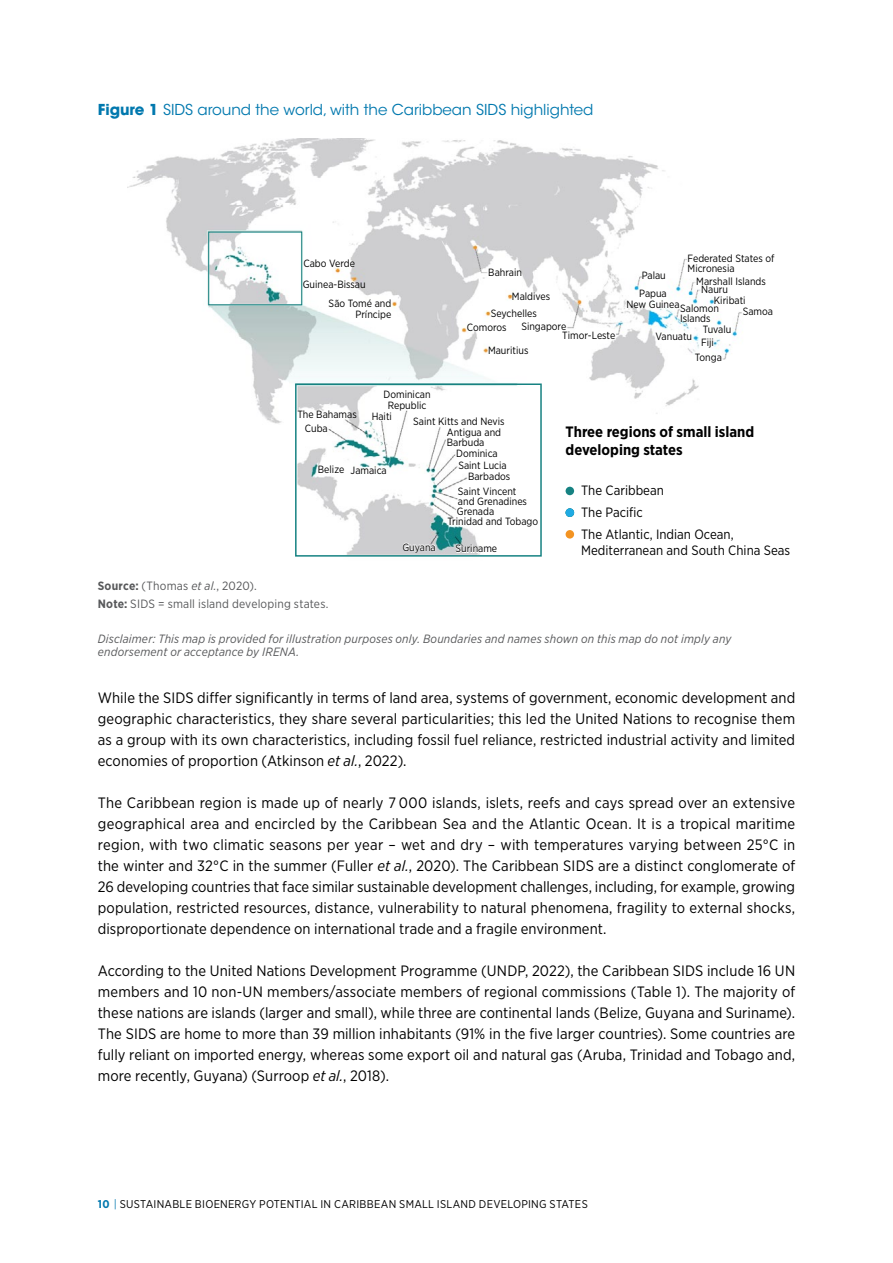
<style>
.page{position:relative;width:893px;height:1263px;background:#fff}
.page>*{position:absolute;margin:0;border:0;box-sizing:border-box;transform-origin:0 0}
.t1{font:15px/21px "Gotham Narrow";letter-spacing:.005em;color:#000;text-align:justify}
.t2{font:15px "ITC Avant Garde Std";color:#0078ae}
.t3{font:700 15px/18px "Gotham Narrow";color:#000}
.t4{font:13.5px/21.8px "Gotham Narrow";color:#000}
.t5{font:italic 12px/13.5px "Gotham Narrow";letter-spacing:.015em;color:#58595b}
.t6{font:12px/17.7px "Gotham Narrow";letter-spacing:.015em;color:#58595b}
.t7{font:11.25px "Gotham Narrow";letter-spacing:.02em;color:#000}
.t8{font:10.5px/10.5px "Gotham Narrow";color:#000}
.s1{font-weight:700}
.s2{font-style:italic}
.s3{font-weight:700;color:#0078ae}
.s4{color:#0078ae}
</style>
<div class="page">
<img style="left:127px;top:139px;width:615px;height:415px">
<svg style="left:402px;top:542px;width:34px;height:11px"></svg>
<svg style="left:455px;top:544px;width:43px;height:9px"></svg>
<div style="left:566px;top:487px;width:8px;height:8px;background:#168282;border-radius:50%"></div>
<div style="left:566px;top:508px;width:8px;height:9px;background:#1faae3;border-radius:50%"></div>
<div style="left:566px;top:530px;width:8px;height:9px;background:#f39322;border-radius:50%"></div>
<div style="left:295px;top:383px;width:247px;height:174px;border:2px solid #168282"></div>
<div style="left:208px;top:232px;width:94px;height:73px;border:1px solid #168282"></div>
<p class="t2" style="left:98px;top:100px;width:497px"><span class="s1">Figure 1</span> SIDS around the world, with the Caribbean SIDS highlighted</p>
<p class="t8" style="left:303px;top:258px;width:53px">Cabo Verde</p>
<p class="t8" style="left:329px;top:275px;width:64px;line-height:18.9px;text-indent:-26px">Guinea-Bissau<br>São Tomé and</p>
<p class="t8" style="left:355px;top:309px;width:37px">Príncipe</p>
<p class="t8" style="left:488px;top:267px;width:35px">Bahrain</p>
<p class="t8" style="left:491px;top:288px;width:61px;line-height:17px;text-indent:21px">Maldives<br>Seychelles</p>
<p class="t8" style="left:467px;top:322px;width:41px">Comoros</p>
<p class="t8" style="left:488px;top:345px;width:42px">Mauritius</p>
<p class="t8" style="left:521px;top:320px;width:46px">Singapore</p>
<p class="t8" style="left:562px;top:329px;width:55px">Timor-Leste</p>
<p class="t8" style="left:688px;top:252px;width:88px">Federated States of<br>Micronesia</p>
<p class="t8" style="left:642px;top:270px;width:26px">Palau</p>
<p class="t8" style="left:696px;top:276px;width:71px">Marshall Islands</p>
<p class="t8" style="left:626px;top:288px;width:94px;text-indent:13px">Papua<br>New GuineaSalomon</p>
<p class="t8" style="left:680px;top:313px;width:32px">Islands</p>
<p class="t8" style="left:701px;top:284px;width:28px">Nauru</p>
<p class="t8" style="left:714px;top:295px;width:33px">Kiribati</p>
<p class="t8" style="left:743px;top:306px;width:32px">Samoa</p>
<p class="t8" style="left:656px;top:331px;width:38px">Vanuatu</p>
<p class="t8" style="left:703px;top:323px;width:30px">Tuvalu</p>
<p class="t8" style="left:701px;top:336px;width:14px">Fiji</p>
<p class="t8" style="left:695px;top:352px;width:28px">Tonga</p>
<p class="t8" style="left:383px;top:389px;width:49px;text-align:center">Dominican<br>Republic</p>
<p class="t8" style="left:413px;top:416px;width:93px">Saint Kitts and Nevis</p>
<p class="t8" style="left:456px;top:447px;width:52px;line-height:12px">Dominica<br>Saint Lucia</p>
<p class="t8" style="left:458px;top:485px;width:71px">Saint Vincent and Grenadines</p>
<p class="t8" style="left:297px;top:409px;width:61px">The Bahamas</p>
<p class="t8" style="left:372px;top:410px;width:22px">Haiti</p>
<p class="t8" style="left:305px;top:423px;width:24px">Cuba</p>
<p class="t8" style="left:318px;top:465px;width:70px">Belize Jamaica</p>
<p class="t8" style="left:447px;top:427px;width:56px">Antigua and<br>Barbuda</p>
<p class="t8" style="left:468px;top:471px;width:44px">Barbados</p>
<p class="t8" style="left:457px;top:506px;width:39px">Grenada</p>
<p class="t8" style="left:447px;top:516px;width:92px">Trinidad and Tobago</p>
<p class="t8" style="left:402px;top:541px;width:35px">Guyana</p>
<p class="t8" style="left:455px;top:543px;width:43px">Suriname</p>
<p class="t3" style="left:566px;top:423px;width:190px">Three regions of small island developing states</p>
<p class="t4" style="left:581px;top:479px;width:84px">The Caribbean</p>
<p class="t4" style="left:581px;top:501px;width:154px">The Pacific<br>The Atlantic, Indian Ocean,</p>
<p class="t4" style="left:581px;top:539px;width:211px">Mediterranean and South China Seas</p>
<p class="t6" style="left:98px;top:577px;width:232px"><span class="s1">Source:</span> (Thomas <span class="s2">et al.</span>, 2020).<br><span class="s1">Note:</span> SIDS = small island developing states.</p>
<p class="t5" style="left:98px;top:632px;width:635px">Disclaimer: This map is provided for illustration purposes only. Boundaries and names shown on this map do not imply any endorsement or acceptance by IRENA.</p>
<p class="t1" style="left:98px;top:686px;width:699px">While the SIDS differ significantly in terms of land area, systems of government, economic development and geographic characteristics, they share several particularities; this led the United Nations to recognise them as a group with its own characteristics, including fossil fuel reliance, restricted industrial activity and limited economies of proportion (Atkinson <span class="s2">et al.</span>, 2022).</p>
<p class="t1" style="left:98px;top:791px;width:699px">The Caribbean region is made up of nearly 7 000 islands, islets, reefs and cays spread over an extensive geographical area and encircled by the Caribbean Sea and the Atlantic Ocean. It is a tropical maritime region, with two climatic seasons per year – wet and dry – with temperatures varying between 25°C in the winter and 32°C in the summer (Fuller <span class="s2">et al.</span>, 2020). The Caribbean SIDS are a distinct conglomerate of 26 developing countries that face similar sustainable development challenges, including, for example, growing population, restricted resources, distance, vulnerability to natural phenomena, fragility to external shocks, disproportionate dependence on international trade and a fragile environment.</p>
<p class="t1" style="left:98px;top:959px;width:699px">According to the United Nations Development Programme (UNDP, 2022), the Caribbean SIDS include 16 UN members and 10 non-UN members/associate members of regional commissions (Table 1). The majority of these nations are islands (larger and small), while three are continental lands (Belize, Guyana and Suriname).<br>The SIDS are home to more than 39 million inhabitants (91% in the five larger countries). Some countries are fully reliant on imported energy, whereas some export oil and natural gas (Aruba, Trinidad and Tobago and, more recently, Guyana) (Surroop <span class="s2">et al.</span>, 2018).</p>
<p class="t7" style="left:98px;top:1197px;width:491px"><span class="s3">10</span> <span class="s4">|</span> SUSTAINABLE BIOENERGY POTENTIAL IN CARIBBEAN SMALL ISLAND DEVELOPING STATES</p>
</div>
